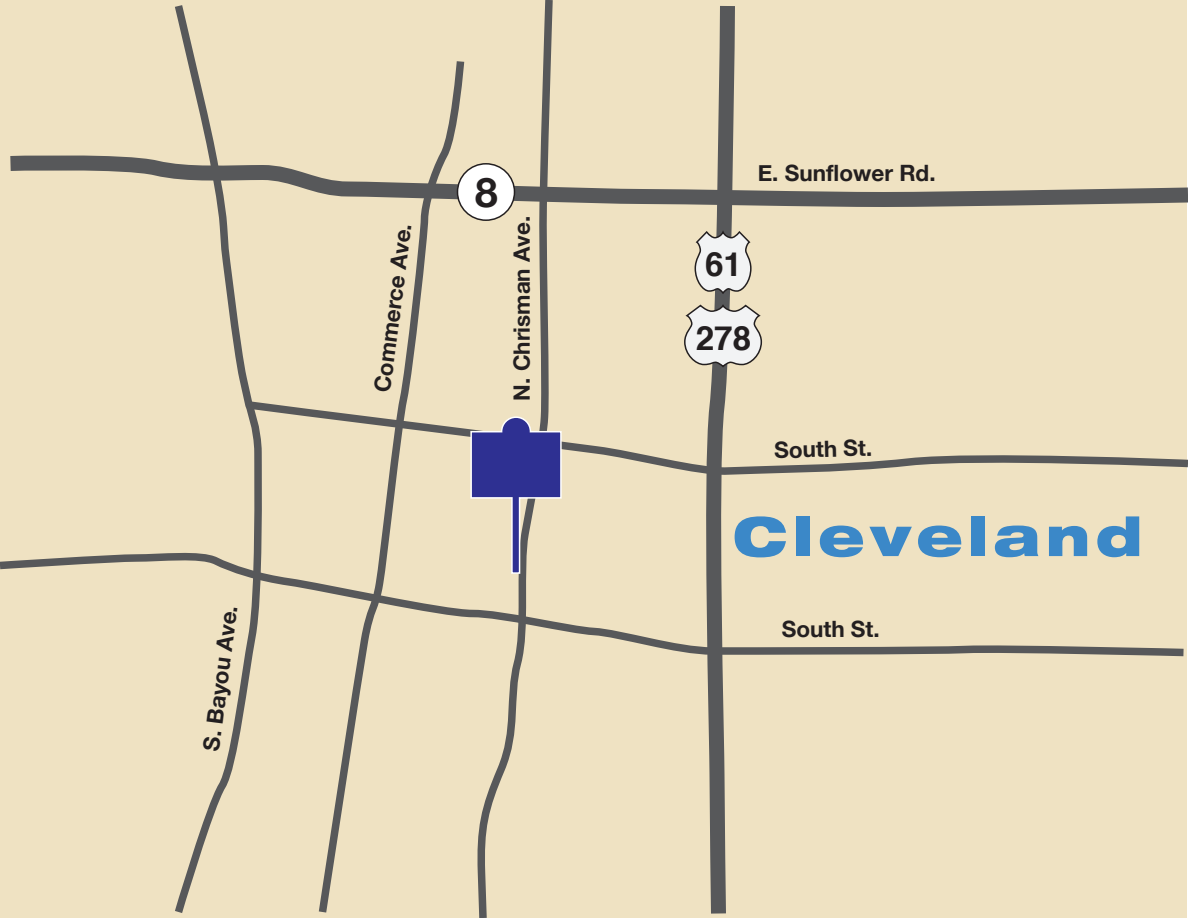
<style>
.page{position:relative;width:1188px;height:918px;background:#fff}
.page>*{position:absolute;margin:0;border:0;box-sizing:border-box;transform-origin:0 0}
.t1{font:900 expanded 53.7px "Helvetica Neue";letter-spacing:.1em;color:#3b88c8}
.t2{font:700 40.65px "Helvetica Neue";color:#231f20}
.t3{font:700 33.3px "Helvetica";color:#231f20}
.t4{font:700 22.5px "Helvetica Neue";color:#231f20}
</style>
<div class="page">
<div style="left:0;top:0;width:1186px;height:918px;background:#efe2c2"></div>
<svg style="left:706px;top:5px;width:29px;height:909px"></svg>
<svg style="left:10px;top:148px;width:1178px;height:66px"></svg>
<svg style="left:0;top:550px;width:1187px;height:110px"></svg>
<svg style="left:266px;top:398px;width:922px;height:82px"></svg>
<svg style="left:171px;top:5px;width:95px;height:908px"></svg>
<svg style="left:315px;top:61px;width:153px;height:852px"></svg>
<svg style="left:475px;top:0;width:81px;height:918px"></svg>
<svg style="left:470px;top:416px;width:92px;height:159px"></svg>
<svg style="left:694px;top:228px;width:58px;height:68px"></svg>
<svg style="left:684px;top:302px;width:79px;height:67px"></svg>
<div style="left:458px;top:164px;width:56px;height:56px;background:#fff;border-radius:50%"></div>
<div style="left:457px;top:163px;width:58px;height:58px;border:2px solid #231f20;border-radius:50%"></div>
<p class="t4" style="left:198px;top:749px;width:148px;rotate:-83deg">S. Bayou Ave.</p>
<h2 class="t2" style="left:475px;top:167px;width:24px">8</h2>
<p class="t4" style="left:369px;top:391px;width:172px;rotate:-83deg">Commerce Ave.</p>
<p class="t4" style="left:508px;top:401px;width:186px;rotate:-90deg">N. Chrisman Ave.</p>
<p class="t4" style="left:758px;top:159px;width:179px">E. Sunflower Rd.</p>
<h3 class="t3" style="left:705px;top:238px;width:39px">61</h3>
<h3 class="t3" style="left:696px;top:311px;width:57px">278</h3>
<p class="t4" style="left:774px;top:436px;width:99px;rotate:-1deg">South St.</p>
<h1 class="t1" style="left:733px;top:502px;width:411px">Cleveland</h1>
<p class="t4" style="left:782px;top:615px;width:100px">South St.</p>
</div>
